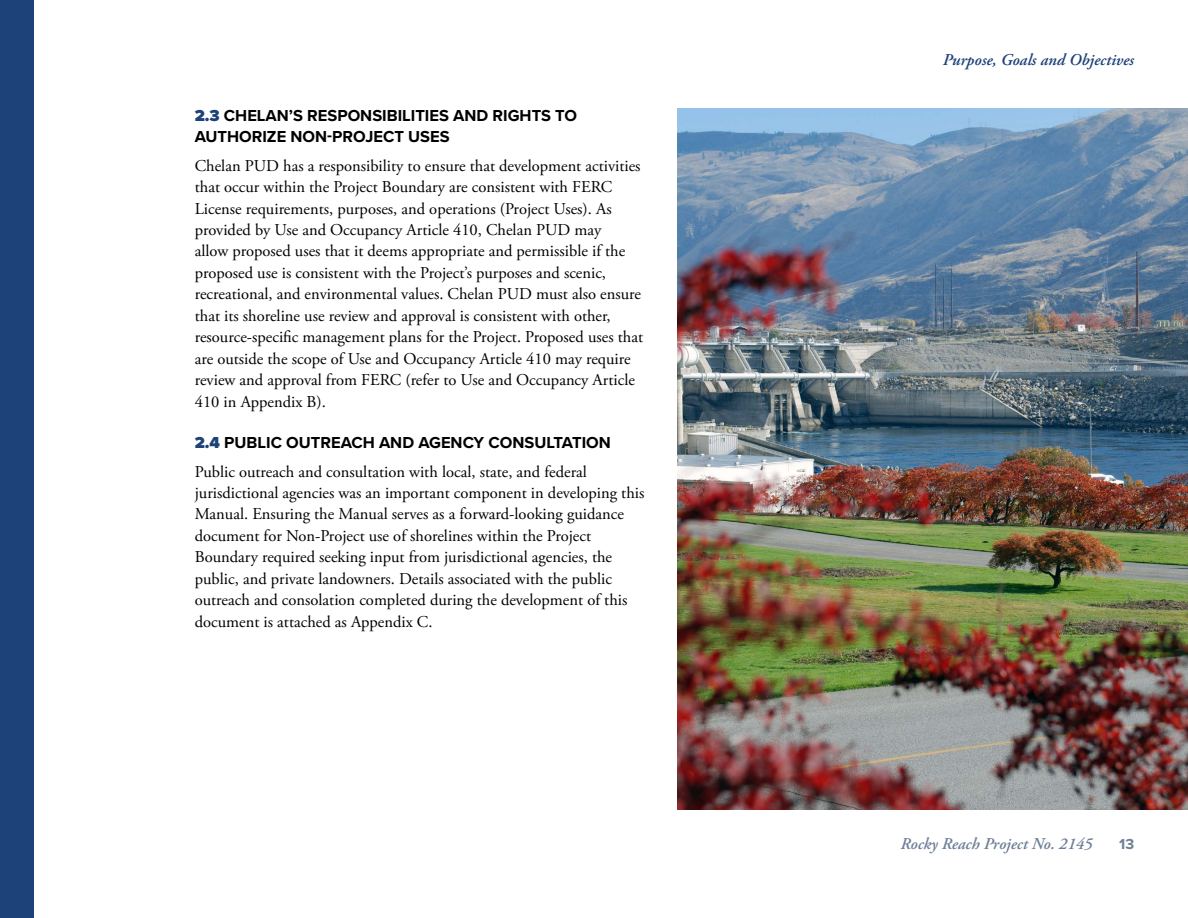
<style>
.page{position:relative;width:1188px;height:918px;background:#fff}
.page>*{position:absolute;margin:0;border:0;box-sizing:border-box;transform-origin:0 0}
.t1{font:16.5px/21.5px "Adobe Garamond Pro";color:#000}
.t2{font:700 16.5px/21.5px "Proxima Nova";color:#000}
.t3{font:italic 600 16.5px "Adobe Garamond Pro";color:#1d4179}
.t4{font:italic 600 16.5px "Adobe Garamond Pro";color:#6e7f95}
.t5{font:700 15px "Proxima Nova";color:#6e7f95}
.s1{font-weight:900;color:#1d4179}
</style>
<div class="page">
<div style="left:0;top:0;width:34px;height:918px;background:#1d4179"></div>
<img style="left:678px;top:108px;width:510px;height:702px">
<p class="t2" style="left:195px;top:104px;width:384px"><span class="s1">2.3</span> CHELAN’S RESPONSIBILITIES AND RIGHTS TO<br>AUTHORIZE NON-PROJECT USES</p>
<p class="t1" style="left:195px;top:155px;width:450px">Chelan PUD has a responsibility to ensure that development activities that occur within the Project Boundary are consistent with FERC License requirements, purposes, and operations (Project Uses). As provided by Use and Occupancy Article 410, Chelan PUD may<br>allow proposed uses that it deems appropriate and permissible if the proposed use is consistent with the Project’s purposes and scenic, recreational, and environmental values. Chelan PUD must also ensure that its shoreline use review and approval is consistent with other, resource-specific management plans for the Project. Proposed uses that are outside the scope of Use and Occupancy Article 410 may require review and approval from FERC (refer to Use and Occupancy Article 410 in Appendix B).</p>
<p class="t2" style="left:195px;top:432px;width:418px"><span class="s1">2.4</span> PUBLIC OUTREACH AND AGENCY CONSULTATION</p>
<p class="t1" style="left:195px;top:461px;width:451px">Public outreach and consultation with local, state, and federal jurisdictional agencies was an important component in developing this Manual. Ensuring the Manual serves as a forward-looking guidance document for Non-Project use of shorelines within the Project Boundary required seeking input from jurisdictional agencies, the public, and private landowners. Details associated with the public outreach and consolation completed during the development of this document is attached as Appendix C.</p>
<p class="t3" style="left:943px;top:50px;width:193px">Purpose, Goals and Objectives</p>
<p class="t4" style="left:901px;top:834px;width:193px">Rocky Reach Project No. 2145</p>
<p class="t5" style="left:1119px;top:833px;width:16px">13</p>
</div>
